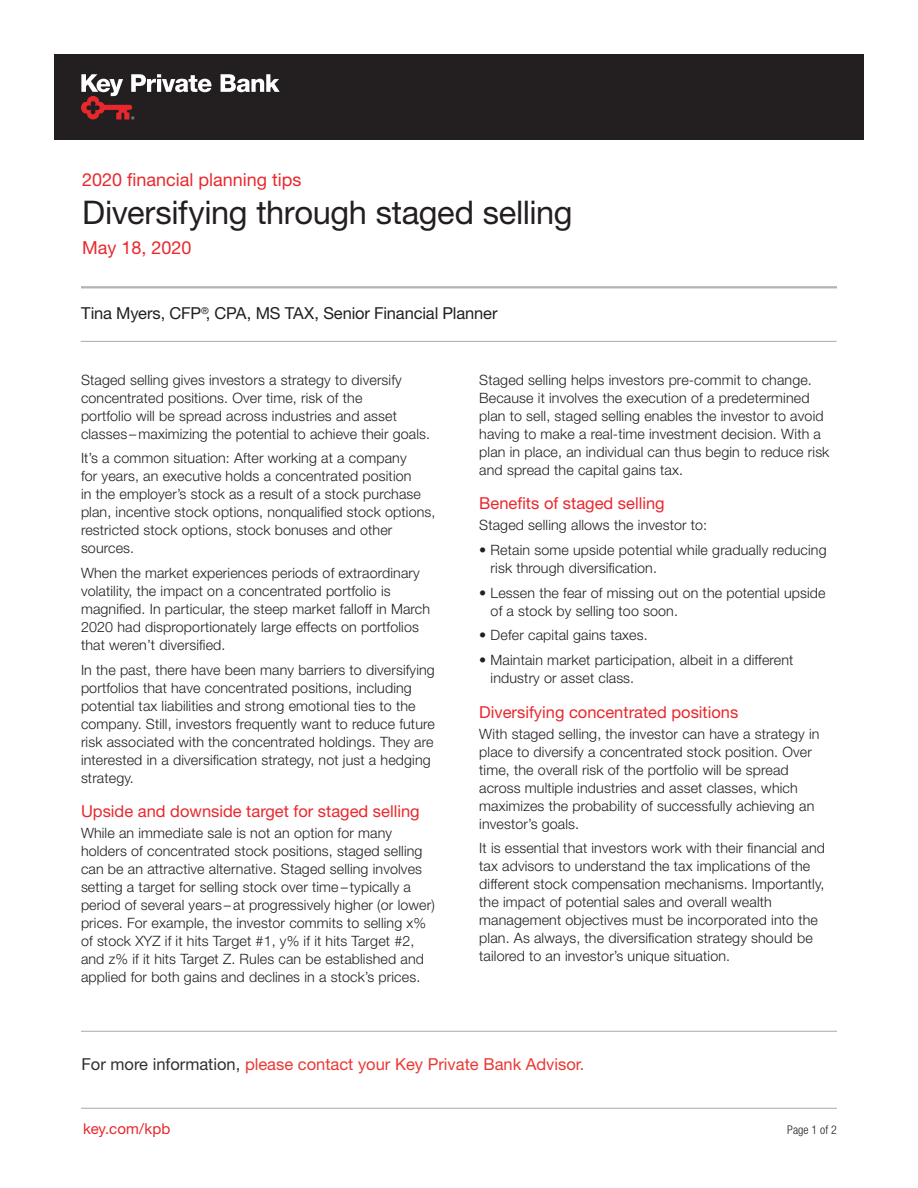
<style>
.page{position:relative;width:918px;height:1188px;background:#fff}
.page>*{position:absolute;margin:0;border:0;box-sizing:border-box;transform-origin:0 0}
._2__Headline_Title{font:32.7px "Helvetica Neue LT Std";letter-spacing:-.01em;color:#231f20}
._1a__Eyebrow_Header{font:18px "Helvetica Neue LT Std";color:#e9282d}
._4b__Subhead_11_14_R{font:16.5px "Helvetica Neue LT Std";color:#e9282d}
._11__CTA_11_14_Roman{font:16.5px "Helvetica Neue LT Std";color:#ea3833}
._2a__Author_Byline_1{font:16.5px "Helvetica Neue LT Std";letter-spacing:-.01em;color:#231f20}
._10__URL{font:15px "Helvetica Neue LT Std";letter-spacing:.005em;color:#e9282d}
._3_Body_Copy_9_5_12{font:300 14.25px/18px "Helvetica Neue LT Std";letter-spacing:.01em;color:#231f20}
._12_Page_Number{font:300 condensed 12px "Helvetica Neue LT Std";letter-spacing:.005em;color:#231f20}
.s1{color:#312f30}
</style>
<div class="page">
<div style="left:54px;top:54px;width:810px;height:86px;background:#231f20"></div>
<svg style="left:221px;top:74px;width:59px;height:18px"></svg>
<svg style="left:81px;top:74px;width:131px;height:45px"></svg>
<hr style="left:81px;top:286px;width:756px;height:2px;background:#b4b2b2">
<hr style="left:81px;top:341px;width:756px;height:1px;background:#b4b2b2">
<hr style="left:81px;top:1108px;width:756px;height:1px;background:#b4b2b2">
<hr style="left:81px;top:1031px;width:756px;height:1px;background:#b4b2b2">
<p class="_1a__Eyebrow_Header" style="left:82px;top:169px;width:221px">2020 financial planning tips</p>
<p class="_2__Headline_Title" style="left:82px;top:193px;width:492px">Diversifying through staged selling</p>
<p class="_1a__Eyebrow_Header" style="left:82px;top:237px;width:111px">May 18, 2020</p>
<p class="_2a__Author_Byline_1" style="left:81px;top:304px;width:418px">Tina Myers, CFP<sup>®</sup>, CPA, MS TAX, Senior Financial Planner</p>
<p class="_3_Body_Copy_9_5_12" style="left:81px;top:370px;width:351px">Staged selling gives investors a strategy to diversify concentrated positions. Over time, risk of the<br>portfolio will be spread across industries and asset classes – maximizing the potential to achieve their goals.</p>
<p class="_3_Body_Copy_9_5_12" style="left:81px;top:449px;width:356px">It’s a common situation: After working at a company<br>for years, an executive holds a concentrated position<br>in the employer’s stock as a result of a stock purchase plan, incentive stock options, nonqualified stock options, restricted stock options, stock bonuses and other sources.</p>
<p class="_3_Body_Copy_9_5_12" style="left:81px;top:564px;width:351px">When the market experiences periods of extraordinary volatility, the impact on a concentrated portfolio is magnified. In particular, the steep market falloff in March 2020 had disproportionately large effects on portfolios that weren’t diversified.</p>
<p class="_3_Body_Copy_9_5_12" style="left:81px;top:660px;width:355px">In the past, there have been many barriers to diversifying portfolios that have concentrated positions, including potential tax liabilities and strong emotional ties to the company. Still, investors frequently want to reduce future risk associated with the concentrated holdings. They are interested in a diversification strategy, not just a hedging strategy.</p>
<p class="_4b__Subhead_11_14_R" style="left:81px;top:802px;width:340px">Upside and downside target for staged selling</p>
<p class="_3_Body_Copy_9_5_12" style="left:81px;top:824px;width:355px">While an immediate sale is not an option for many holders of concentrated stock positions, staged selling can be an attractive alternative. Staged selling involves setting a target for selling stock over time – typically a period of several years – at progressively higher (or lower) prices. For example, the investor commits to selling x% of stock XYZ if it hits Target #1, y% if it hits Target #2, and z% if it hits Target Z. Rules can be established and applied for both gains and declines in a stock’s prices.</p>
<p class="_3_Body_Copy_9_5_12" style="left:479px;top:370px;width:352px">Staged selling helps investors pre-commit to change.<br>Because it involves the execution of a predetermined plan to sell, staged selling enables the investor to avoid having to make a real-time investment decision. With a plan in place, an individual can thus begin to reduce risk and spread the capital gains tax.</p>
<p class="_4b__Subhead_11_14_R" style="left:479px;top:493px;width:187px">Benefits of staged selling</p>
<p class="_3_Body_Copy_9_5_12" style="left:479px;top:516px;width:230px">Staged selling allows the investor to:</p>
<p class="_3_Body_Copy_9_5_12" style="left:491px;top:540px;width:338px;text-indent:-11px">• Retain some upside potential while gradually reducing risk through diversification.</p>
<p class="_3_Body_Copy_9_5_12" style="left:491px;top:583px;width:337px;text-indent:-11px">• Lessen the fear of missing out on the potential upside of a stock by selling too soon.</p>
<p class="_3_Body_Copy_9_5_12" style="left:479px;top:626px;width:170px">• Defer capital gains taxes.</p>
<p class="_3_Body_Copy_9_5_12" style="left:491px;top:651px;width:304px;text-indent:-11px">• Maintain market participation, albeit in a different industry or asset class.</p>
<p class="_4b__Subhead_11_14_R" style="left:479px;top:702px;width:261px">Diversifying concentrated positions</p>
<p class="_3_Body_Copy_9_5_12" style="left:479px;top:724px;width:342px">With staged selling, the investor can have a strategy in place to diversify a concentrated stock position. Over time, the overall risk of the portfolio will be spread across multiple industries and asset classes, which maximizes the probability of successfully achieving an investor’s goals.</p>
<p class="_3_Body_Copy_9_5_12" style="left:479px;top:839px;width:347px">It is essential that investors work with their financial and tax advisors to understand the tax implications of the different stock compensation mechanisms. Importantly, the impact of potential sales and overall wealth management objectives must be incorporated into the plan. As always, the diversification strategy should be tailored to an investor’s unique situation.</p>
<p class="_11__CTA_11_14_Roman" style="left:81px;top:1054px;width:505px"><span class="s1">For more information,</span> please contact your Key Private Bank Advisor.</p>
<p class="_10__URL" style="left:83px;top:1120px;width:89px">key.com/kpb</p>
<p class="_12_Page_Number" style="left:787px;top:1123px;width:51px">Page 1 of 2</p>
</div>
